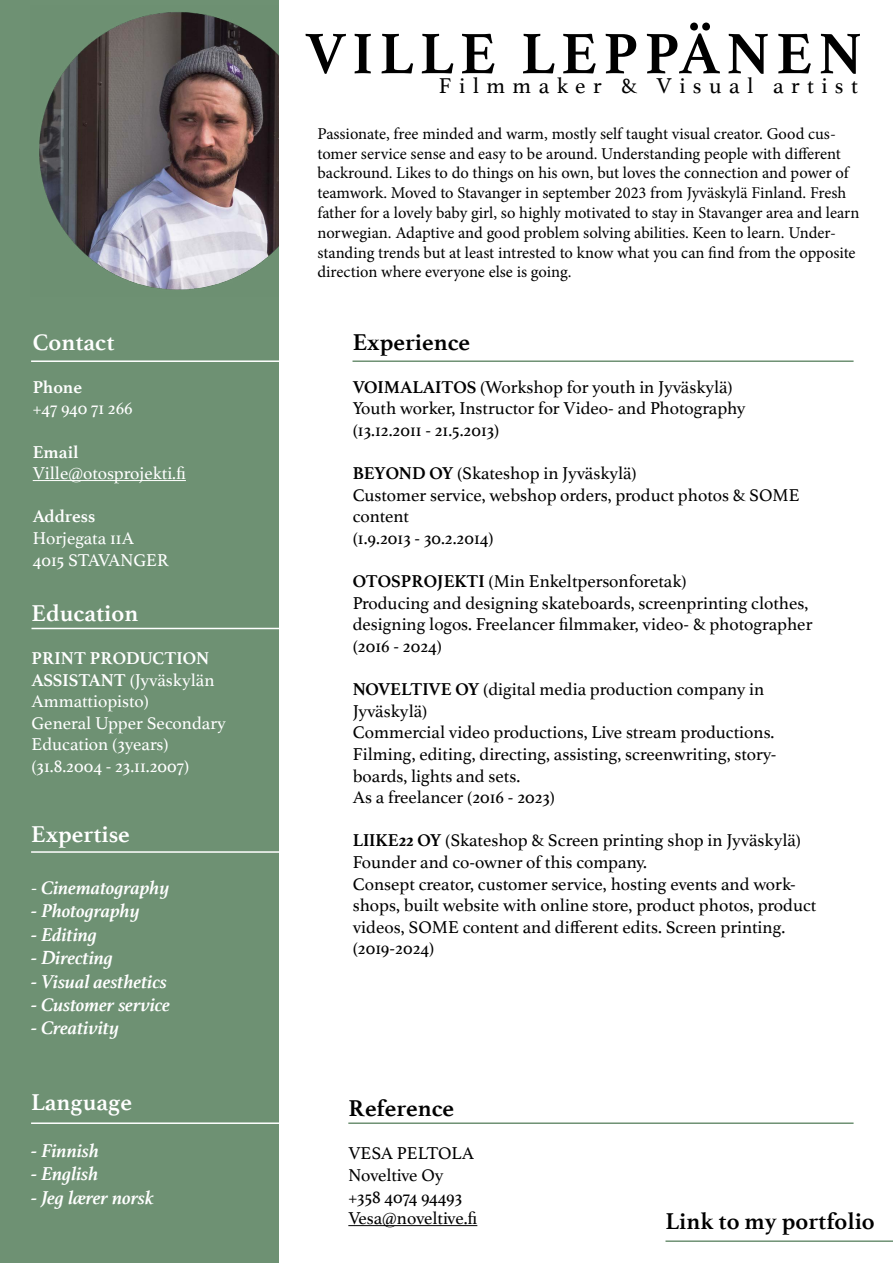
<style>
.page{position:relative;width:893px;height:1263px;background:#fff}
.page>*{position:absolute;margin:0;border:0;box-sizing:border-box;transform-origin:0 0}
.t1{font:700 60px "Athelas";letter-spacing:.1em;color:#000}
.t2{font:700 24px "Athelas";color:#000}
.t3{font:700 24px "Athelas";color:#fff}
.t4{font:22.5px "Athelas";letter-spacing:.33em;color:#000}
.t5{font:italic 700 19.5px "Athelas";color:#fff}
.t6{font:18px/21.6px "Athelas";color:#000}
.t7{font:18px/21.6px "Athelas";color:#fff}
.t8{font:700 18px "Athelas";color:#fff}
.t9{font:16.5px/19.8px "Minion Pro";letter-spacing:-.005em;color:#000}
.s1{font-weight:700}
.s2{font-weight:400;font-style:normal}
</style>
<div class="page">
<div style="left:0;top:0;width:278px;height:1263px;background:#6e9173"></div>
<img style="left:39px;top:12px;width:239px;height:278px">
<hr style="left:33px;top:480px;width:153px;height:1px;background:#fff">
<hr style="left:348px;top:1225px;width:129px;height:1px;background:#000">
<hr style="left:31px;top:851px;width:264px;height:2px;background:#fff">
<hr style="left:32px;top:628px;width:263px;height:1px;background:#fff">
<hr style="left:31px;top:360px;width:264px;height:2px;background:#fff">
<hr style="left:352px;top:360px;width:502px;height:2px;background:#6e9173">
<hr style="left:31px;top:1122px;width:264px;height:2px;background:#fff">
<hr style="left:348px;top:1122px;width:506px;height:2px;background:#6e9173">
<hr style="left:665px;top:1240px;width:228px;height:2px;background:#6e9173">
<h2 class="t3" style="left:33px;top:322px;width:83px">Contact</h2>
<p class="t8" style="left:33px;top:372px;width:51px">Phone</p>
<p class="t7" style="left:33px;top:397px;width:102px">+47 940 71 266</p>
<p class="t8" style="left:33px;top:437px;width:47px">Email</p>
<p class="t7" style="left:33px;top:462px;width:155px">Ville@otosprojekti.fi</p>
<p class="t8" style="left:33px;top:502px;width:64px">Address</p>
<p class="t7" style="left:33px;top:527px;width:138px">Horjegata 11A<br>4015 STAVANGER</p>
<h2 class="t3" style="left:32px;top:593px;width:108px">Education</h2>
<p class="t7" style="left:32px;top:647px;width:196px"><span class="s1">PRINT PRODUCTION<br>ASSISTANT</span> (Jyväskylän<br>Ammattiopisto)<br>General Upper Secondary<br>Education (3years) (31.8.2004 - 23.11.2007)</p>
<h2 class="t3" style="left:31px;top:814px;width:100px">Expertise</h2>
<p class="t5" style="left:31px;top:872px;width:140px"><span class="s2">-</span> Cinematography</p>
<p class="t5" style="left:31px;top:895px;width:110px">- Photography</p>
<p class="t5" style="left:31px;top:919px;width:67px">- Editing</p>
<p class="t5" style="left:31px;top:942px;width:84px">- Directing</p>
<p class="t5" style="left:31px;top:965px;width:138px">- Visual aesthetics</p>
<p class="t5" style="left:31px;top:989px;width:141px">- Customer service</p>
<p class="t5" style="left:31px;top:1012px;width:90px">- Creativity</p>
<h2 class="t3" style="left:31px;top:1082px;width:102px">Language</h2>
<p class="t5" style="left:31px;top:1135px;width:70px">- Finnish</p>
<p class="t5" style="left:31px;top:1158px;width:69px">- English</p>
<p class="t5" style="left:31px;top:1181px;width:124px">- Jeg lærer norsk</p>
<h1 class="t1" style="left:305px;top:5px;width:558px">VILLE LEPPÄNEN</h1>
<p class="t4" style="left:439px;top:68px;width:420px">Filmmaker &amp; Visual artist</p>
<p class="t9" style="left:317px;top:124px;width:543px">Passionate, free minded and warm, mostly self taught visual creator. Good cus&shy;tomer service sense and easy to be around. Understanding people with different backround. Likes to do things on his own, but loves the connection and power of teamwork. Moved to Stavanger in september 2023 from Jyväskylä Finland. Fresh father for a lovely baby girl, so highly motivated to stay in Stavanger area and learn norwegian. Adaptive and good problem solving abilities. Keen to learn. Under&shy;standing trends but at least intrested to know what you can find from the opposite direction where everyone else is going.</p>
<h2 class="t2" style="left:353px;top:322px;width:119px">Experience</h2>
<p class="t6" style="left:353px;top:375px;width:394px"><span class="s1">VOIMALAITOS</span> (Workshop for youth in Jyväskylä)<br>Youth worker, Instructor for Video- and Photography (13.12.2011 - 21.5.2013)</p>
<p class="t6" style="left:353px;top:462px;width:448px"><span class="s1">BEYOND OY</span> (Skateshop in Jyväskylä)<br>Customer service, webshop orders, product photos &amp; SOME content<br>(1.9.2013 - 30.2.2014)</p>
<p class="t6" style="left:353px;top:570px;width:461px"><span class="s1">OTOSPROJEKTI</span> (Min Enkeltpersonforetak)<br>Producing and designing skateboards, screenprinting clothes, designing logos. Freelancer filmmaker, video- &amp; photographer (2016 - 2024)</p>
<p class="t6" style="left:353px;top:678px;width:425px"><span class="s1">NOVELTIVE OY</span> (digital media production company in Jyväskylä)<br>Commercial video productions, Live stream productions.<br>Filming, editing, directing, assisting, screenwriting, story&shy;boards, lights and sets.<br>As a freelancer (2016 - 2023)</p>
<p class="t6" style="left:353px;top:829px;width:465px"><span class="s1">LIIKE22 OY</span> (Skateshop &amp; Screen printing shop in Jyväskylä)<br>Founder and co-owner of this company.<br>Consept creator, customer service, hosting events and work&shy;shops, built website with online store, product photos, product videos, SOME content and different edits. Screen printing. (2019-2024)</p>
<h2 class="t2" style="left:348px;top:1089px;width:107px">Reference</h2>
<p class="t6" style="left:348px;top:1142px;width:131px">VESA PELTOLA<br>Noveltive Oy +358 4074 94493<br>Vesa@noveltive.fi</p>
<h2 class="t2" style="left:665px;top:1201px;width:211px">Link to my portfolio</h2>
</div>
